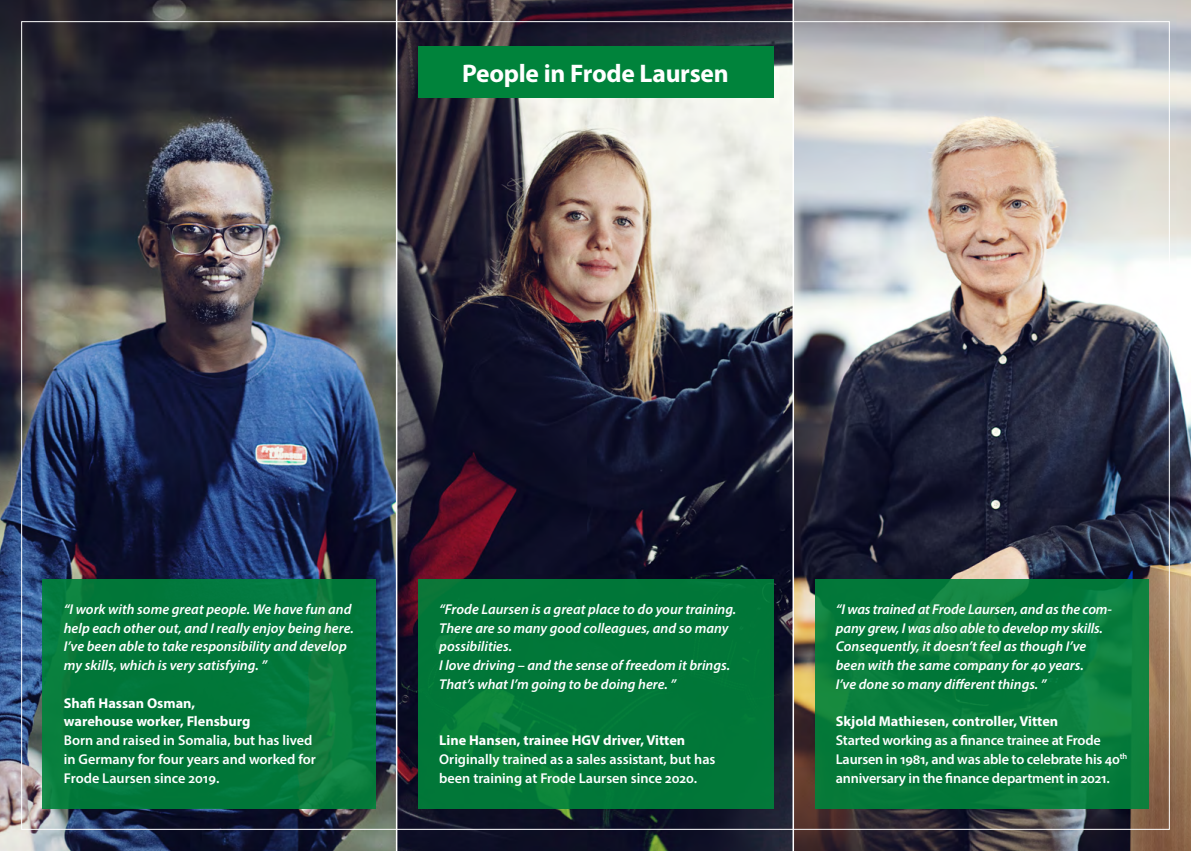
<style>
.page{position:relative;width:1191px;height:851px;background:#fff}
.page>*{position:absolute;margin:0;border:0;box-sizing:border-box;transform-origin:0 0}
.t1{font:700 25.5px "Myriad Pro";letter-spacing:-.01em;color:#fff}
.t2{font:italic 600 14.25px/18.8px "Myriad Pro";color:#fff}
.t3{font:600 14.25px/18.8px "Myriad Pro";color:#fff}
.t4{font:700 14.25px/18.8px "Myriad Pro";color:#fff}
</style>
<div class="page">
<img style="left:0;top:0;width:1191px;height:850px">
<svg style="left:814px;top:578px;width:334px;height:230px;background:#087c3c"></svg>
<svg style="left:418px;top:578px;width:355px;height:230px;background:#017738"></svg>
<svg style="left:43px;top:578px;width:333px;height:230px;background:#03783b"></svg>
<hr style="left:396px;top:0;width:1px;height:850px;background:#fff">
<hr style="left:792px;top:0;width:2px;height:850px;background:#fff">
<div style="left:418px;top:47px;width:355px;height:51px;background:#00833b"></div>
<h1 class="t1" style="left:462px;top:57px;width:268px">People in Frode Laursen</h1>
<p class="t2" style="left:64px;top:599px;width:291px">“I work with some great people. We have fun and help each other out, and I really enjoy being here.<br>I’ve been able to take responsibility and develop my skills, which is very satisfying. ”</p>
<p class="t4" style="left:64px;top:692px;width:188px">Shafi Hassan Osman, warehouse worker, Flensburg</p>
<p class="t3" style="left:64px;top:730px;width:254px">Born and raised in Somalia, but has lived in Germany for four years and worked for<br>Frode Laursen since 2019.</p>
<p class="t2" style="left:439px;top:599px;width:299px">“Frode Laursen is a great place to do your training.<br>There are so many good colleagues, and so many possibilities.<br>I love driving – and the sense of freedom it brings.<br>That’s what I’m going to be doing here. ”</p>
<p class="t4" style="left:439px;top:730px;width:248px">Line Hansen, trainee HGV driver, Vitten</p>
<p class="t3" style="left:439px;top:749px;width:278px">Originally trained as a sales assistant, but has been training at Frode Laursen since 2020.</p>
<p class="t2" style="left:836px;top:599px;width:278px">“I was trained at Frode Laursen, and as the com&shy;pany grew, I was also able to develop my skills.<br>Consequently, it doesn’t feel as though I’ve been with the same company for 40 years.<br>I’ve done so many different things. ”</p>
<p class="t4" style="left:836px;top:711px;width:224px">Skjold Mathiesen, controller, Vitten</p>
<p class="t3" style="left:836px;top:730px;width:293px">Started working as a finance trainee at Frode<br>Laursen in 1981, and was able to celebrate his 40<sup>th </sup>anniversary in the finance department in 2021.</p>
</div>
